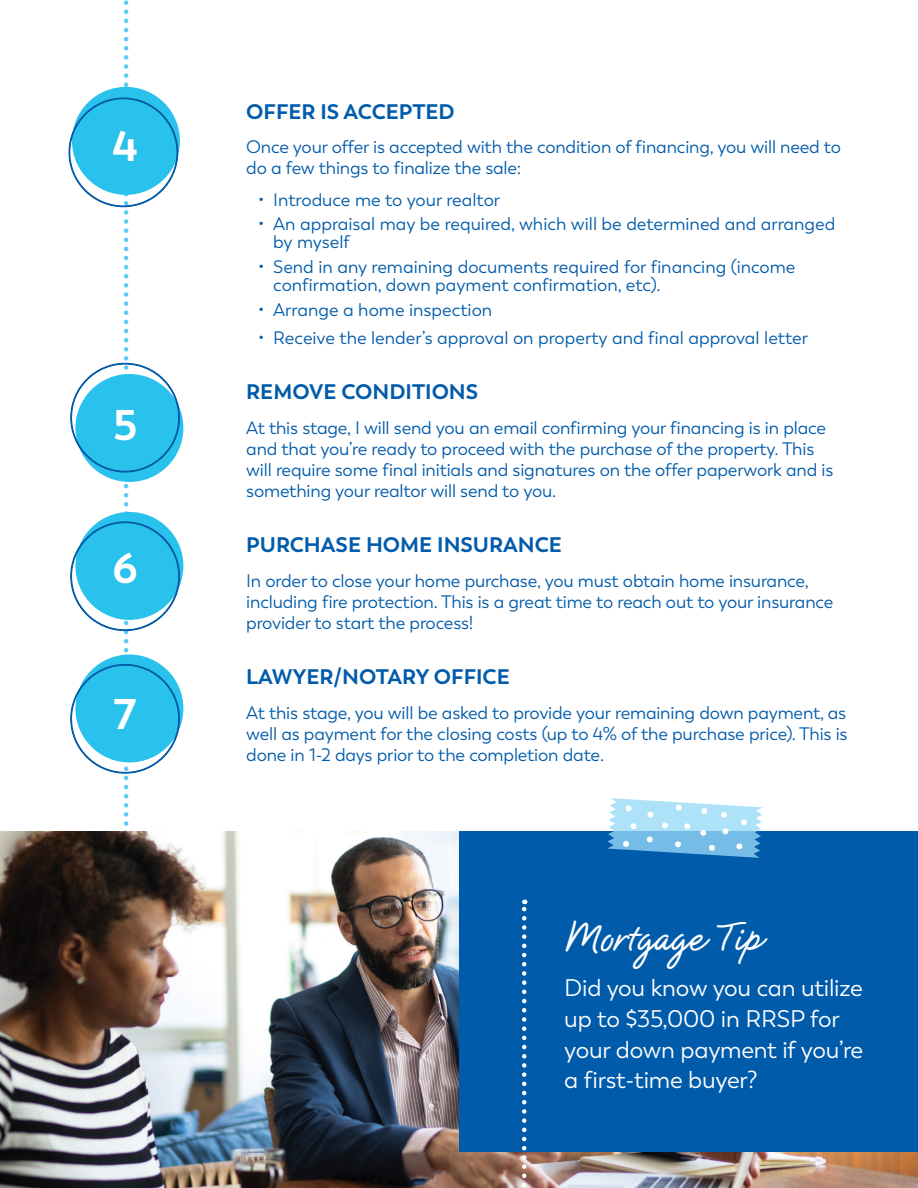
<style>
.page{position:relative;width:918px;height:1188px;background:#fff}
.page>*{position:absolute;margin:0;border:0;box-sizing:border-box;transform-origin:0 0}
.t1{font:700 45px "Natural Script";color:#fff}
.t2{font:700 42.75px "Trenda";color:#fff}
.t3{font:24px/30.8px "Trenda";letter-spacing:-.01em;color:#fff}
.t4{font:700 21px "Trenda";color:#005baa}
.t5{font:18px/21px "Trenda";letter-spacing:-.01em;color:#005baa}
</style>
<div class="page">
<img style="left:0;top:831px;width:918px;height:357px">
<div style="left:459px;top:831px;width:459px;height:320px;background:#005baa"></div>
<svg style="left:522px;top:900px;width:4px;height:288px"></svg>
<svg style="left:607px;top:798px;width:156px;height:60px"></svg>
<svg style="left:68px;top:0;width:113px;height:972px"></svg>
<h2 class="t2" style="left:112px;top:120px;width:27px">4</h2>
<h2 class="t2" style="left:113px;top:398px;width:25px">5</h2>
<h2 class="t2" style="left:112px;top:542px;width:27px">6</h2>
<h2 class="t2" style="left:114px;top:687px;width:24px">7</h2>
<p class="t4" style="left:246px;top:98px;width:210px">OFFER IS ACCEPTED</p>
<p class="t5" style="left:246px;top:137px;width:596px">Once your offer is accepted with the condition of financing, you will need to do a few things to finalize the sale:</p>
<p class="t5" style="left:258px;top:189px;width:244px">• Introduce me to your realtor</p>
<p class="t5" style="left:273px;top:215px;width:564px;line-height:18px;text-indent:-15px">• An appraisal may be required, which will be determined and arranged by myself</p>
<p class="t5" style="left:273px;top:258px;width:524px;line-height:18px;text-indent:-15px">• Send in any remaining documents required for financing (income confirmation, down payment confirmation, etc).</p>
<p class="t5" style="left:258px;top:299px;width:236px">• Arrange a home inspection</p>
<p class="t5" style="left:258px;top:327px;width:551px">• Receive the lender’s approval on property and final approval letter</p>
<p class="t4" style="left:246px;top:379px;width:234px">REMOVE CONDITIONS</p>
<p class="t5" style="left:246px;top:417px;width:589px">At this stage, I will send you an email confirming your financing is in place and that you’re ready to proceed with the purchase of the property. This will require some final initials and signatures on the offer paperwork and is something your realtor will send to you.</p>
<p class="t4" style="left:246px;top:532px;width:317px">PURCHASE HOME INSURANCE</p>
<p class="t5" style="left:246px;top:570px;width:589px">In order to close your home purchase, you must obtain home insurance, including fire protection. This is a great time to reach out to your insurance provider to start the process!</p>
<p class="t4" style="left:246px;top:664px;width:265px">LAWYER/NOTARY OFFICE</p>
<p class="t5" style="left:246px;top:702px;width:603px;text-align:justify">At this stage, you will be asked to provide your remaining down payment, as well as payment for the closing costs (up to 4% of the purchase price). This is done in 1-2 days prior to the completion date.</p>
<h1 class="t1" style="left:564px;top:909px;width:200px">Mortgage Tip</h1>
<h3 class="t3" style="left:564px;top:973px;width:301px">Did you know you can utilize up to $35,000 in RRSP for your down payment if you’re a first-time buyer?</h3>
</div>
